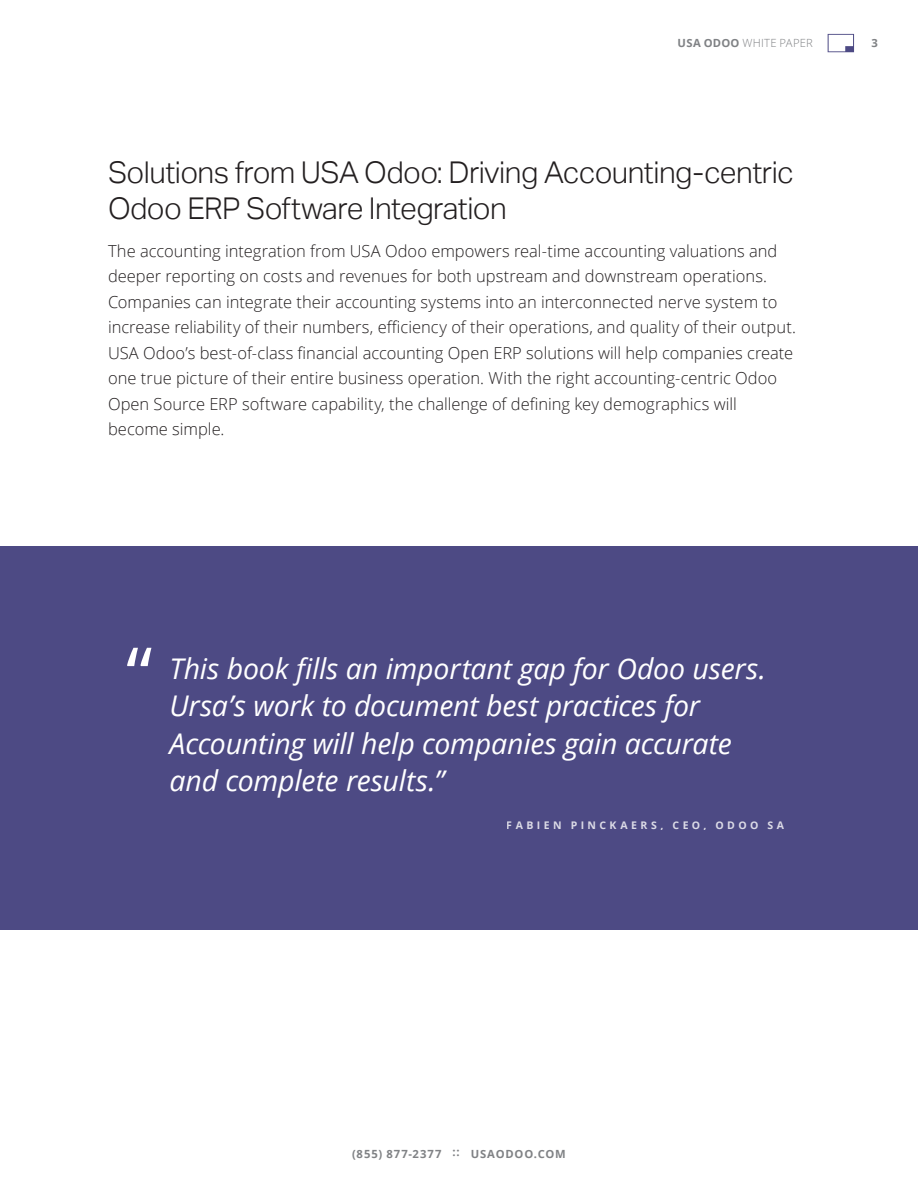
<style>
.page{position:relative;width:918px;height:1188px;background:#fff}
.page>*{position:absolute;margin:0;border:0;box-sizing:border-box;transform-origin:0 0}
.Headline{font:300 30px/36px "Aktiv Grotesk";letter-spacing:-.02em;color:#231f20}
.t1{font:italic 28.5px/37.5px "Open Sans";letter-spacing:-.005em;color:#fff}
.t2{font:300 16.5px/25.5px "Open Sans";color:#231f20}
.t3{font:700 11.25px "Open Sans";letter-spacing:.08em;color:#808285}
.t4{font:300 11.25px "Open Sans";letter-spacing:.02em;color:#808285}
.t5{font:700 10.5px "Open Sans";letter-spacing:.325em;color:#fff}
.s1{font-weight:700}
</style>
<div class="page">
<svg style="left:828px;top:34px;width:26px;height:18px"></svg>
<div style="left:0;top:546px;width:918px;height:384px;background:#4d4a84"></div>
<svg style="left:127px;top:648px;width:24px;height:18px"></svg>
<p class="t4" style="left:678px;top:36px;width:137px"><span class="s1">USA ODOO</span> WHITE PAPER</p>
<p class="t3" style="left:872px;top:35px;width:8px">3</p>
<p class="Headline" style="left:108px;top:155px;width:687px">Solutions from USA Odoo: Driving Accounting-centric<br>Odoo ERP Software Integration</p>
<p class="t2" style="left:108px;top:238px;width:690px">The accounting integration from USA Odoo empowers real-time accounting valuations and deeper reporting on costs and revenues for both upstream and downstream operations.<br>Companies can integrate their accounting systems into an interconnected nerve system to increase reliability of their numbers, efficiency of their operations, and quality of their output.<br>USA Odoo’s best-of-class financial accounting Open ERP solutions will help companies create one true picture of their entire business operation. With the right accounting-centric Odoo Open Source ERP software capability, the challenge of defining key demographics will become simple.</p>
<p class="t1" style="left:169px;top:649px;width:598px">This book fills an important gap for Odoo users.<br>Ursa’s work to document best practices for Accounting will help companies gain accurate and complete results.”</p>
<p class="t5" style="left:507px;top:817px;width:279px">FABIEN PINCKAERS, CEO, ODOO SA</p>
<p class="t3" style="left:352px;top:1146px;width:215px">(855) 877-2377 :: USAODOO.COM</p>
</div>
